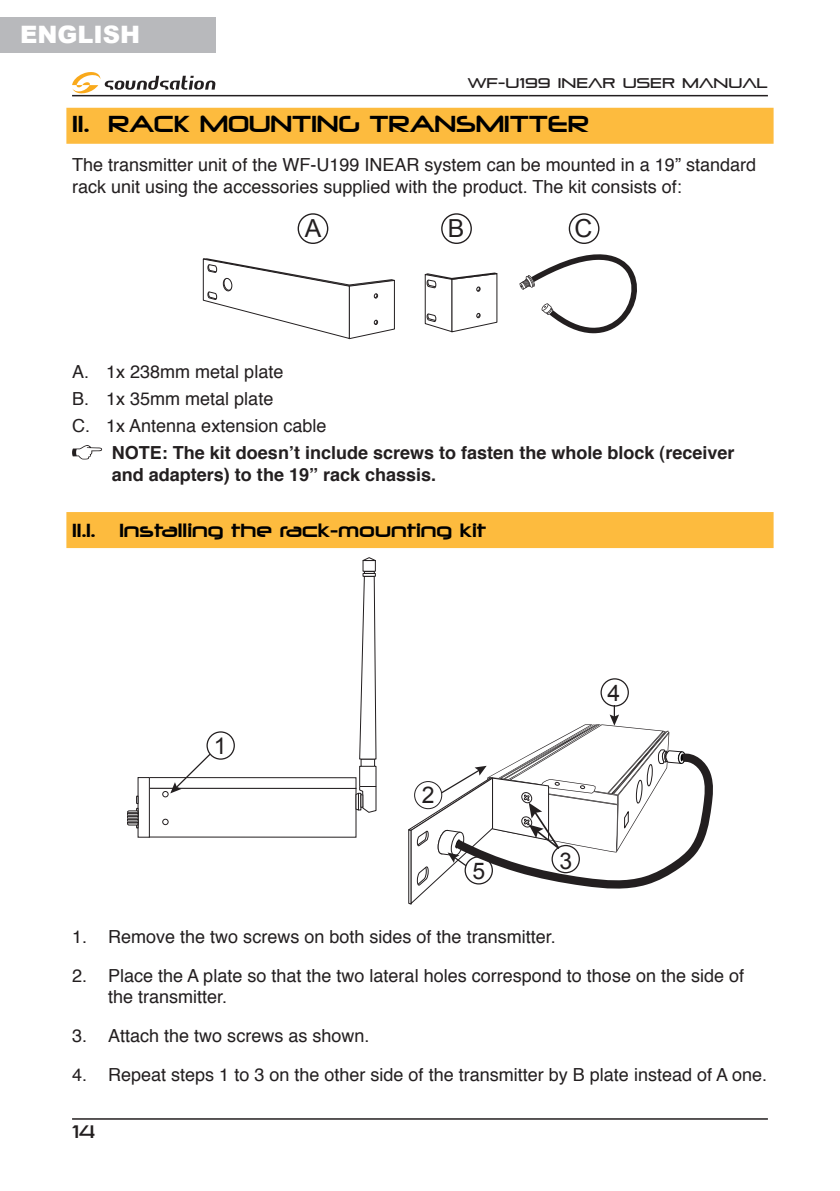
<style>
.page{position:relative;width:840px;height:1191px;background:#fff}
.page>*{position:absolute;margin:0;border:0;box-sizing:border-box;transform-origin:0 0}
.t1{font:24.8px "Arial";color:#231f20}
.t2{font:900 24px "Arial";color:#fff}
.t3{font:23px "Arial";color:#231f20}
.t4{font:22px "Neuropolitical";color:#000}
.ENG_-_Basic_Text_w_3mm_space_after{font:18px/21.6px "Helvetica";color:#231f20}
.ENG_-_Dito_-_Tab_7mm{font:700 18px/21.6px "Helvetica";color:#231f20}
.t5{font:18px "Neuropolitical";color:#000}
.t6{font:18px "Pirulen";color:#231f20}
.t7{font:14px "Pirulen";color:#231f20}
</style>
<div class="page">
<div style="left:66px;top:108px;width:707px;height:36px;background:#fdbb3e"></div>
<svg style="left:424px;top:272px;width:74px;height:61px"></svg>
<svg style="left:519px;top:239px;width:117px;height:94px"></svg>
<div style="left:297px;top:213px;width:31px;height:31px;border:1px solid #231f20;border-radius:50%"></div>
<div style="left:441px;top:213px;width:30px;height:31px;border:1px solid #231f20;border-radius:50%"></div>
<div style="left:568px;top:213px;width:31px;height:31px;border:1px solid #231f20;border-radius:50%"></div>
<svg style="left:203px;top:258px;width:192px;height:81px"></svg>
<svg style="left:72px;top:445px;width:30px;height:14px"></svg>
<div style="left:66px;top:512px;width:707px;height:36px;background:#fdbb3e"></div>
<div style="left:149px;top:788px;width:207px;height:49px;border:1px solid #231f20"></div>
<div style="left:149px;top:777px;width:207px;height:11px;border:1px solid #231f20"></div>
<svg style="left:162px;top:819px;width:6px;height:6px"></svg>
<svg style="left:355px;top:786px;width:21px;height:27px"></svg>
<div style="left:359px;top:766px;width:17px;height:21px;border:1px solid #231f20"></div>
<div style="left:360px;top:758px;width:14px;height:8px;border:1px solid #231f20"></div>
<svg style="left:359px;top:571px;width:17px;height:188px"></svg>
<svg style="left:362px;top:557px;width:14px;height:4px"></svg>
<div style="left:206px;top:731px;width:29px;height:28px;border:1px solid #231f20;border-radius:50%"></div>
<svg style="left:162px;top:752px;width:50px;height:45px"></svg>
<div style="left:600px;top:678px;width:28px;height:28px;border:1px solid #231f20;border-radius:50%"></div>
<svg style="left:408px;top:705px;width:304px;height:199px"></svg>
<div style="left:138px;top:777px;width:12px;height:60px;border:1px solid #231f20"></div>
<svg style="left:127px;top:795px;width:12px;height:33px"></svg>
<hr style="left:72px;top:95px;width:695px;height:1px;background:#231f20">
<svg style="left:72px;top:72px;width:143px;height:22px"></svg>
<hr style="left:72px;top:1118px;width:695px;height:1px;background:#231f20">
<div style="left:0;top:17px;width:215px;height:35px;background:#b8b9bc"></div>
<h2 class="t2" style="left:20px;top:17px;width:121px">ENGLISH</h2>
<p class="t7" style="left:467px;top:74px;width:301px">WF-U199 INEAR USER MANUAL</p>
<p class="t4" style="left:72px;top:110px;width:518px">11. RACK MOUNTING TRANSMITTER</p>
<p class="ENG_-_Basic_Text_w_3mm_space_after" style="left:72px;top:154px;width:685px">The transmitter unit of the WF-U199 INEAR system can be mounted in a 19” standard rack unit using the accessories supplied with the product. The kit consists of:</p>
<p class="t1" style="left:304px;top:212px;width:18px">A</p>
<p class="t1" style="left:447px;top:212px;width:18px">B</p>
<p class="t1" style="left:574px;top:212px;width:19px">C</p>
<p class="ENG_-_Basic_Text_w_3mm_space_after" style="left:72px;top:361px;width:213px">A. 1x 238mm metal plate</p>
<p class="ENG_-_Basic_Text_w_3mm_space_after" style="left:72px;top:388px;width:203px">B. 1x 35mm metal plate</p>
<p class="ENG_-_Basic_Text_w_3mm_space_after" style="left:72px;top:415px;width:256px">C. 1x Antenna extension cable</p>
<p class="ENG_-_Dito_-_Tab_7mm" style="left:112px;top:442px;width:624px">NOTE: The kit doesn’t include screws to fasten the whole block (receiver and adapters) to the 19” rack chassis.</p>
<p class="t5" style="left:72px;top:518px;width:25px">11.1.</p>
<p class="t5" style="left:119px;top:518px;width:368px">Installing the rack-mounting kit</p>
<p class="t3" style="left:214px;top:731px;width:14px">1</p>
<p class="t3" style="left:421px;top:780px;width:14px">2</p>
<p class="t3" style="left:472px;top:856px;width:14px">5</p>
<p class="t3" style="left:607px;top:678px;width:14px">4</p>
<p class="t3" style="left:559px;top:845px;width:14px">3</p>
<p class="ENG_-_Basic_Text_w_3mm_space_after" style="left:72px;top:926px;width:485px">1. Remove the two screws on both sides of the transmitter.</p>
<p class="ENG_-_Basic_Text_w_3mm_space_after" style="left:108px;top:965px;width:637px;text-indent:-36px">2. Place the A plate so that the two lateral holes correspond to those on the side of the transmitter.</p>
<p class="ENG_-_Basic_Text_w_3mm_space_after" style="left:72px;top:1025px;width:299px">3. Attach the two screws as shown.</p>
<p class="ENG_-_Basic_Text_w_3mm_space_after" style="left:72px;top:1064px;width:696px">4. Repeat steps 1 to 3 on the other side of the transmitter by B plate instead of A one.</p>
<p class="t6" style="left:72px;top:1120px;width:25px">14</p>
</div>
